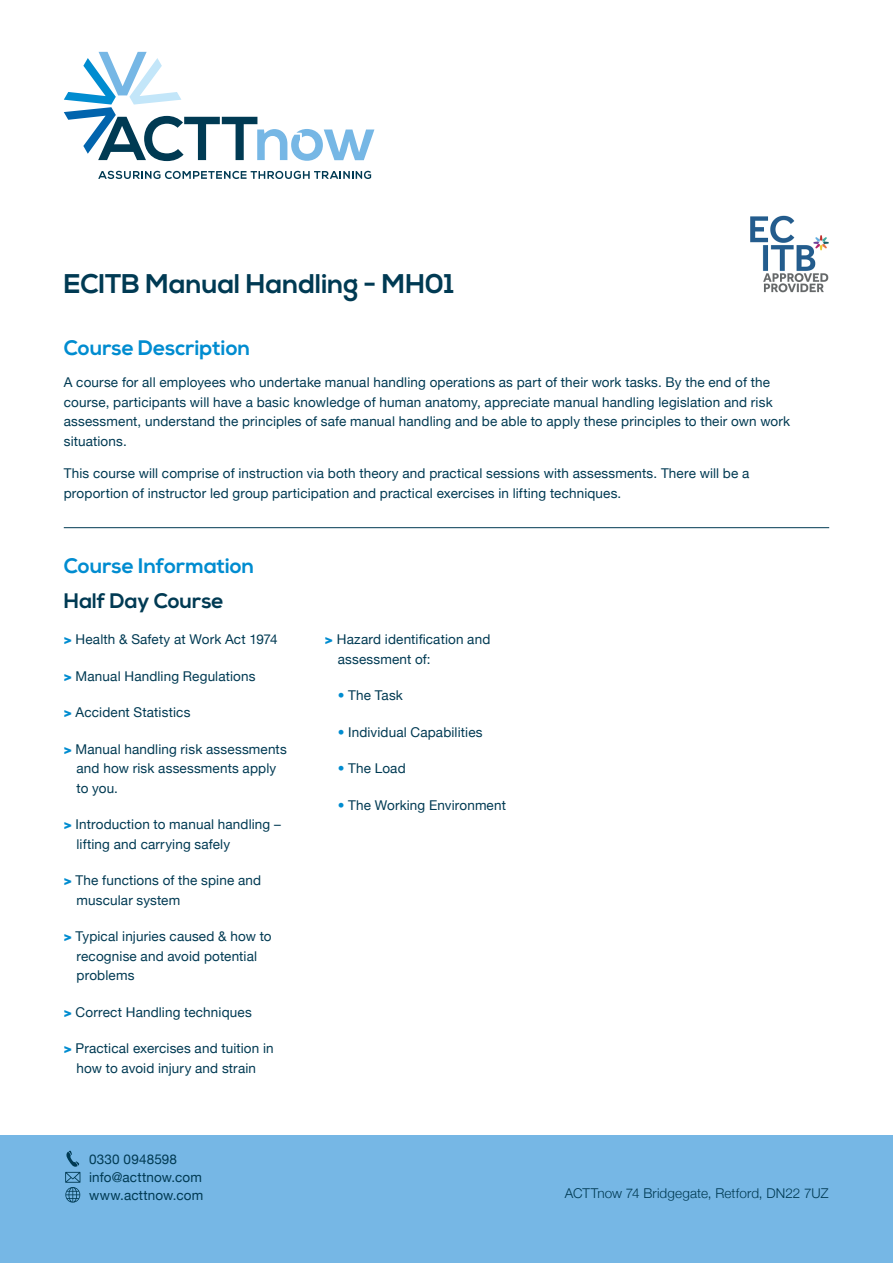
<style>
.page{position:relative;width:893px;height:1263px;background:#fff}
.page>*{position:absolute;margin:0;border:0;box-sizing:border-box;transform-origin:0 0}
.t1{font:700 27px "Nexa";color:#003a53}
.t2{font:700 21px "Nexa";color:#008cd0}
.t3{font:700 21px "Nexa";letter-spacing:.005em;color:#003a53}
.t4{font:13.5px/19.5px "Helvetica Neue";letter-spacing:.01em;color:#003a53}
.t5{font:300 13.5px "Helvetica Neue";letter-spacing:.005em;color:#003a53}
.s1{font-weight:900;color:#008cd0}
</style>
<div class="page">
<svg style="left:64px;top:52px;width:310px;height:109px"></svg>
<svg style="left:98px;top:171px;width:273px;height:8px"></svg>
<div style="left:0;top:1135px;width:893px;height:128px;background:#76b7e5"></div>
<svg style="left:65px;top:1150px;width:15px;height:52px"></svg>
<hr style="left:64px;top:527px;width:765px;height:1px;background:#003a53">
<img style="left:750px;top:215px;width:79px;height:78px">
<h1 class="t1" style="left:64px;top:268px;width:392px">ECITB Manual Handling - MH01</h1>
<h2 class="t2" style="left:64px;top:336px;width:188px">Course Description</h2>
<p class="t4" style="left:64px;top:374px;width:728px">A course for all employees who undertake manual handling operations as part of their work tasks. By the end of the course, participants will have a basic knowledge of human anatomy, appreciate manual handling legislation and risk assessment, understand the principles of safe manual handling and be able to apply these principles to their own work situations.</p>
<p class="t4" style="left:64px;top:464px;width:687px">This course will comprise of instruction via both theory and practical sessions with assessments. There will be a proportion of instructor led group participation and practical exercises in lifting techniques.</p>
<h2 class="t2" style="left:64px;top:553px;width:192px">Course Information</h2>
<h2 class="t3" style="left:64px;top:588px;width:162px">Half Day Course</h2>
<p class="t4" style="left:64px;top:631px;width:215px"><span class="s1">&gt;</span> Health &amp; Safety at Work Act 1974</p>
<p class="t4" style="left:64px;top:667px;width:193px"><span class="s1">&gt;</span> Manual Handling Regulations</p>
<p class="t4" style="left:64px;top:704px;width:128px"><span class="s1">&gt;</span> Accident Statistics</p>
<p class="t4" style="left:77px;top:740px;width:212px;text-indent:-13px"><span class="s1">&gt;</span> Manual handling risk assessments and how risk assessments apply to you.</p>
<p class="t4" style="left:77px;top:816px;width:206px;text-indent:-13px"><span class="s1">&gt;</span> Introduction to manual handling – lifting and carrying safely</p>
<p class="t4" style="left:77px;top:872px;width:186px;text-indent:-13px"><span class="s1">&gt;</span> The functions of the spine and muscular system</p>
<p class="t4" style="left:77px;top:928px;width:197px;text-indent:-13px"><span class="s1">&gt;</span> Typical injuries caused &amp; how to recognise and avoid potential problems</p>
<p class="t4" style="left:64px;top:1003px;width:189px"><span class="s1">&gt;</span> Correct Handling techniques</p>
<p class="t4" style="left:64px;top:1040px;width:211px;text-align:center"><span class="s1">&gt;</span> Practical exercises and tuition in how to avoid injury and strain</p>
<p class="t4" style="left:89px;top:1150px;width:116px;line-height:18px">0330 0948598 info@acttnow.com www.acttnow.com</p>
<p class="t4" style="left:338px;top:630px;width:154px;text-indent:-13px"><span class="s1">&gt;</span> Hazard identification and assessment of:</p>
<p class="t4" style="left:338px;top:686px;width:67px"><span class="s1">•</span> The Task</p>
<p class="t4" style="left:338px;top:723px;width:146px"><span class="s1">•</span> Individual Capabilities</p>
<p class="t4" style="left:338px;top:759px;width:69px"><span class="s1">•</span> The Load</p>
<p class="t4" style="left:338px;top:796px;width:170px"><span class="s1">•</span> The Working Environment</p>
<p class="t5" style="left:565px;top:1183px;width:265px">ACTTnow 74 Bridgegate, Retford, DN22 7UZ</p>
</div>
